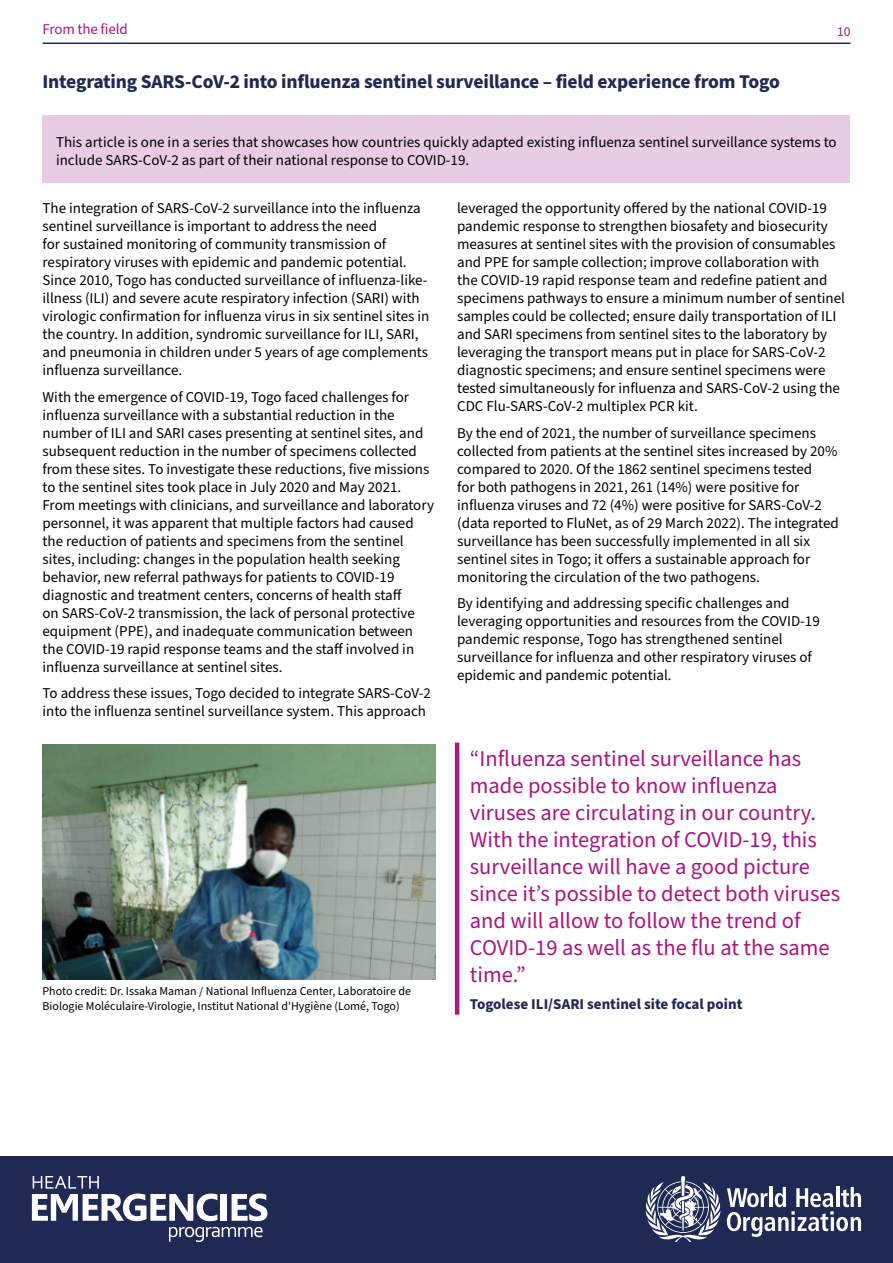
<style>
.page{position:relative;width:893px;height:1263px;background:#fff}
.page>*{position:absolute;margin:0;border:0;box-sizing:border-box;transform-origin:0 0}
.t1{font:22.5px/27px "Source Sans Pro";color:#aa157f}
.t2{font:700 19.5px "Source Sans Pro";letter-spacing:-.01em;color:#1f2954}
.t3{font:15px/18px "Source Sans Pro";color:#000}
.t4{font:700 15px "Source Sans Pro";color:#1f2954}
.t5{font:15px "Source Sans Pro";letter-spacing:-.01em;color:#aa157f}
.t6{font:13.5px "Source Sans Pro";color:#aa157f}
.t7{font:12px/14.4px "Source Sans Pro";color:#000}
</style>
<div class="page">
<div style="left:0;top:1157px;width:893px;height:106px;background:#1f2954"></div>
<svg style="left:645px;top:1176px;width:216px;height:66px"></svg>
<svg style="left:169px;top:1227px;width:94px;height:15px"></svg>
<svg style="left:32px;top:1176px;width:185px;height:45px"></svg>
<div style="left:221px;top:1194px;width:6px;height:27px;background:#fff"></div>
<svg style="left:232px;top:1193px;width:35px;height:28px"></svg>
<hr style="left:43px;top:43px;width:807px;height:1px;background:#1f2954">
<div style="left:43px;top:115px;width:807px;height:67px;background:#e7cce3"></div>
<hr style="left:455px;top:743px;width:4px;height:272px;background:#aa157f">
<img style="left:43px;top:745px;width:393px;height:235px">
<p class="t5" style="left:43px;top:19px;width:87px">From the field</p>
<p class="t6" style="left:837px;top:22px;width:15px">10</p>
<h2 class="t2" style="left:43px;top:68px;width:739px">Integrating SARS-CoV-2 into influenza sentinel surveillance – field experience from Togo</h2>
<p class="t3" style="left:56px;top:134px;width:782px">This article is one in a series that showcases how countries quickly adapted existing influenza sentinel surveillance systems to include SARS-CoV-2 as part of their national response to COVID-19.</p>
<p class="t3" style="left:43px;top:200px;width:388px">The integration of SARS-CoV-2 surveillance into the influenza sentinel surveillance is important to address the need<br>for sustained monitoring of community transmission of respiratory viruses with epidemic and pandemic potential.<br>Since 2010, Togo has conducted surveillance of influenza-like&shy;illness (ILI) and severe acute respiratory infection (SARI) with virologic confirmation for influenza virus in six sentinel sites in the country. In addition, syndromic surveillance for ILI, SARI, and pneumonia in children under 5 years of age complements influenza surveillance.</p>
<p class="t3" style="left:43px;top:388px;width:393px">With the emergence of COVID-19, Togo faced challenges for influenza surveillance with a substantial reduction in the number of ILI and SARI cases presenting at sentinel sites, and subsequent reduction in the number of specimens collected from these sites. To investigate these reductions, five missions to the sentinel sites took place in July 2020 and May 2021.<br>From meetings with clinicians, and surveillance and laboratory personnel, it was apparent that multiple factors had caused the reduction of patients and specimens from the sentinel sites, including: changes in the population health seeking behavior, new referral pathways for patients to COVID-19 diagnostic and treatment centers, concerns of health staff<br>on SARS-CoV-2 transmission, the lack of personal protective equipment (PPE), and inadequate communication between the COVID-19 rapid response teams and the staff involved in influenza surveillance at sentinel sites.</p>
<p class="t3" style="left:43px;top:685px;width:390px">To address these issues, Togo decided to integrate SARS-CoV-2 into the influenza sentinel surveillance system. This approach</p>
<p class="t7" style="left:43px;top:984px;width:370px">Photo credit: Dr. Issaka Maman / National Influenza Center, Laboratoire de<br>Biologie Moléculaire-Virologie, Institut National d'Hygiène (Lomé, Togo)</p>
<p class="t3" style="left:457px;top:200px;width:389px">leveraged the opportunity offered by the national COVID-19 pandemic response to strengthen biosafety and biosecurity measures at sentinel sites with the provision of consumables and PPE for sample collection; improve collaboration with<br>the COVID-19 rapid response team and redefine patient and specimens pathways to ensure a minimum number of sentinel samples could be collected; ensure daily transportation of ILI and SARI specimens from sentinel sites to the laboratory by leveraging the transport means put in place for SARS-CoV-2 diagnostic specimens; and ensure sentinel specimens were tested simultaneously for influenza and SARS-CoV-2 using the CDC Flu-SARS-CoV-2 multiplex PCR kit.</p>
<p class="t3" style="left:457px;top:424px;width:383px">By the end of 2021, the number of surveillance specimens collected from patients at the sentinel sites increased by 20% compared to 2020. Of the 1862 sentinel specimens tested<br>for both pathogens in 2021, 261 (14%) were positive for influenza viruses and 72 (4%) were positive for SARS-CoV-2 (data reported to FluNet, as of 29 March 2022). The integrated surveillance has been successfully implemented in all six sentinel sites in Togo; it offers a sustainable approach for monitoring the circulation of the two pathogens.</p>
<p class="t3" style="left:457px;top:595px;width:364px">By identifying and addressing specific challenges and leveraging opportunities and resources from the COVID-19 pandemic response, Togo has strengthened sentinel surveillance for influenza and other respiratory viruses of epidemic and pandemic potential.</p>
<p class="t1" style="left:470px;top:745px;width:372px">“Influenza sentinel surveillance has made possible to know influenza viruses are circulating in our country.<br>With the integration of COVID-19, this surveillance will have a good picture since it’s possible to detect both viruses and will allow to follow the trend of COVID-19 as well as the flu at the same time.”</p>
<p class="t4" style="left:470px;top:993px;width:274px">Togolese ILI/SARI sentinel site focal point</p>
</div>
